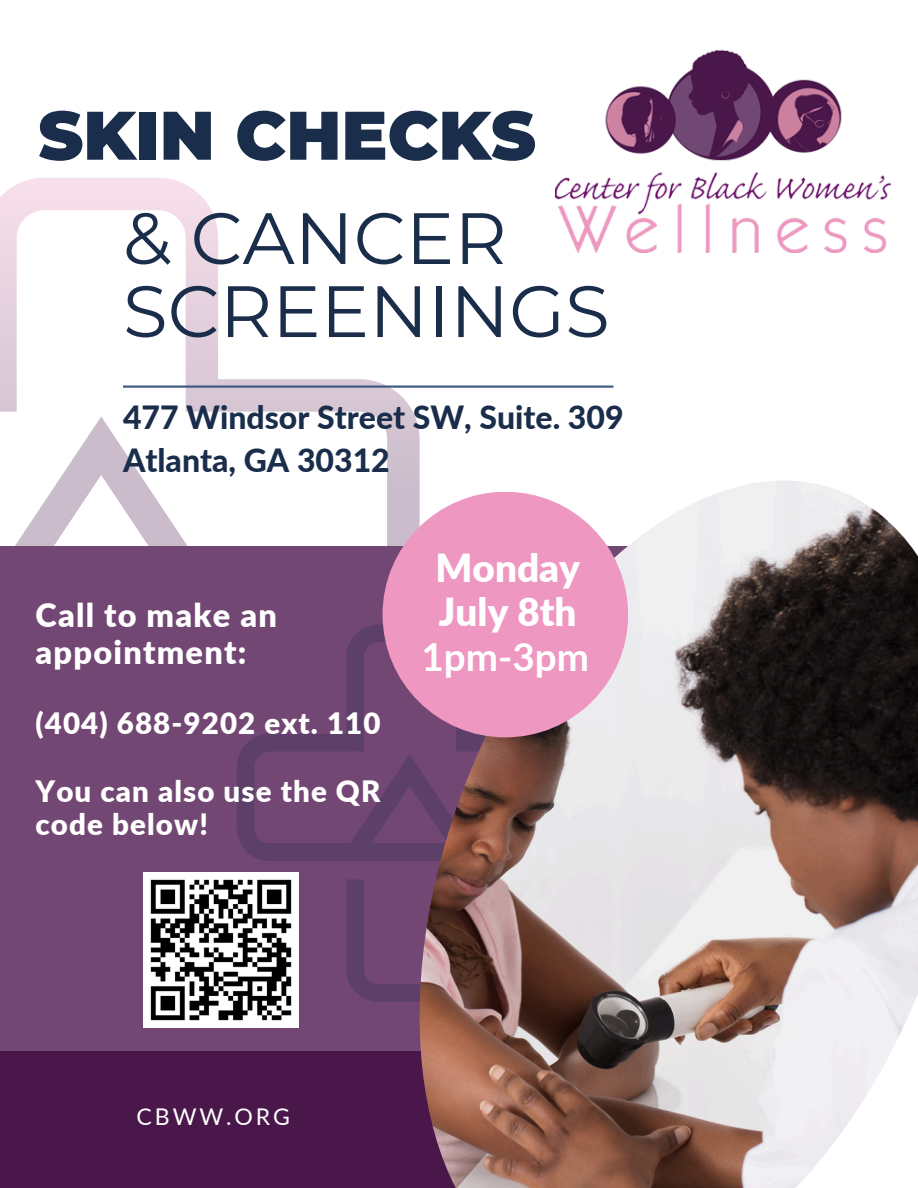
<style>
.page{position:relative;width:918px;height:1188px;background:#fff}
.page>*{position:absolute;margin:0;border:0;box-sizing:border-box;transform-origin:0 0}
.t1{font:72.6px/73.1px "Montserrat";color:#1a2d4b}
.t2{font:900 68.55px "Montserrat";color:#1a2d4b}
.t3{font:900 38.7px/43.8px "Lato";color:#fff}
.t4{font:700 38.7px "Lato";color:#fff}
.t5{font:900 32.4px/37.2px "Lato";letter-spacing:.04em;color:#fff}
.t6{font:800 31.95px/43.8px "Lato";color:#1a2d4b}
.t7{font:900 29.55px/33.8px "Lato";letter-spacing:.04em;color:#fff}
.t8{font:23.1px "Lato";letter-spacing:.125em;color:#fff}
</style>
<div class="page">
<svg style="left:0;top:178px;width:420px;height:368px"></svg>
<svg style="left:0;top:416px;width:237px;height:130px"></svg>
<div style="left:0;top:546px;width:640px;height:642px;background:#724773"></div>
<svg style="left:346px;top:879px;width:74px;height:123px"></svg>
<svg style="left:237px;top:624px;width:183px;height:237px"></svg>
<svg style="left:335px;top:754px;width:85px;height:107px"></svg>
<div style="left:0;top:1051px;width:640px;height:137px;background:#49174a"></div>
<img style="left:420px;top:481px;width:498px;height:707px">
<div style="left:383px;top:492px;width:245px;height:245px;background:#ee98c1;border-radius:50%"></div>
<hr style="left:123px;top:385px;width:490px;height:3px;background:#425c86">
<img style="left:555px;top:49px;width:335px;height:204px">
<img style="left:144px;top:873px;width:155px;height:155px">
<h2 class="t2" style="left:38px;top:93px;width:499px">SKIN CHECKS</h2>
<h4 class="t1" style="left:123px;top:201px;width:488px">&amp; CANCER<br>SCREENINGS</h4>
<h4 class="t6" style="left:123px;top:394px;width:502px">477 Windsor Street SW, Suite. 309<br>Atlanta, GA 30312</h4>
<h4 class="t5" style="left:35px;top:596px;width:243px">Call to make an appointment:</h4>
<p class="t7" style="left:35px;top:706px;width:347px">(404) 688-9202 ext. 110</p>
<h3 class="t7" style="left:35px;top:773px;width:346px">You can also use the QR code below!</h3>
<h3 class="t3" style="left:435px;top:545px;width:146px">Monday<br>July 8th</h3>
<p class="t4" style="left:421px;top:633px;width:169px">1pm-3pm</p>
<h4 class="t8" style="left:137px;top:1103px;width:155px">CBWW.ORG</h4>
</div>
